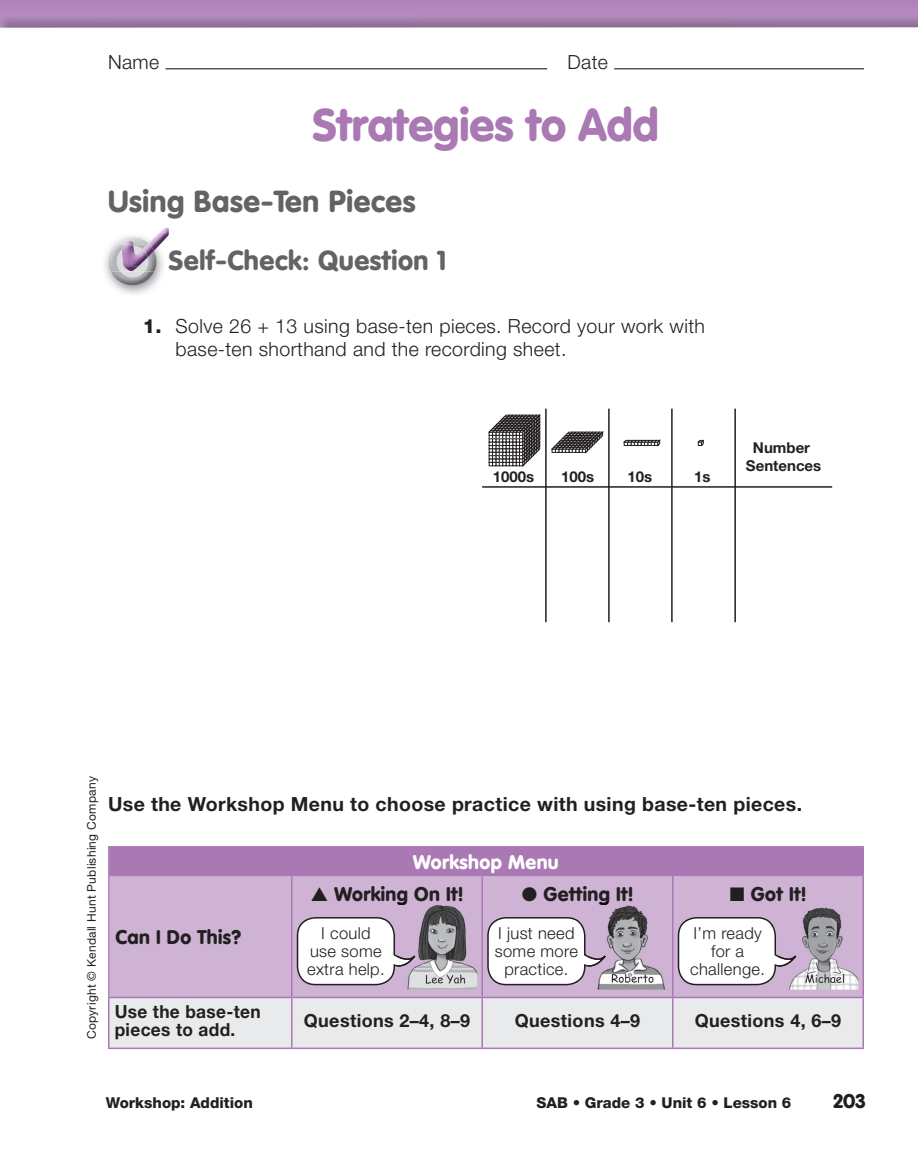
<style>
.page{position:relative;width:918px;height:1176px;background:#fff}
.page>*{position:absolute;margin:0;border:0;box-sizing:border-box;transform-origin:0 0}
.t1{font:900 45px "VAG Rounded Std";color:#aa78b3}
.t2{font:900 30px "VAG Rounded Std";letter-spacing:.02em;color:#636366}
.t3{font:900 27px "VAG Rounded Std";letter-spacing:.02em;color:#636366}
.t4{font:300 19.5px/22.5px "Helvetica Neue";letter-spacing:.02em;color:#231f20}
.t5{font:700 19.5px "Helvetica Neue";letter-spacing:.02em;color:#231f20}
.t6{font:900 19.5px "VAG Rounded Std";letter-spacing:.02em;color:#231f20}
.t7{font:900 19.5px "VAG Rounded Std";letter-spacing:.02em;color:#fff}
.t8{font:900 19.5px "VAG Rounded Std";color:#170414}
.t9{font:700 18px "Helvetica Neue";letter-spacing:.02em;color:#231f20}
.t10{font:700 18px/18px "Helvetica Neue";letter-spacing:.02em;color:#231f20;scale:.96 1}
.t11{font:300 16.5px/18px "Helvetica Neue";letter-spacing:.02em;color:#231f20;text-align:center}
.t12{font:800 15px "Helvetica Neue";color:#231f20}
.t13{font:700 15px/18px "Helvetica Neue";color:#231f20;text-align:center}
.t14{font:12px "Helvetica Neue";letter-spacing:.02em;color:#231f20}
.s1{font-weight:800}
</style>
<div class="page">
<div style="left:0;top:0;width:918px;height:13px;background:#b386bc"></div>
<hr style="left:166px;top:68px;width:381px;height:1px;background:#231f20">
<hr style="left:614px;top:68px;width:250px;height:1px;background:#231f20">
<div style="left:109px;top:846px;width:754px;height:29px;background:#aa78b3"></div>
<div style="left:110px;top:875px;width:752px;height:121px;background:#ceb3d5"></div>
<div style="left:110px;top:997px;width:752px;height:50px;background:#e9eaeb"></div>
<hr style="left:108px;top:847px;width:2px;height:28px;background:#b488bd">
<hr style="left:108px;top:845px;width:756px;height:2px;background:#aa78b3">
<hr style="left:862px;top:847px;width:2px;height:27px;background:#aa78b3">
<hr style="left:108px;top:875px;width:2px;height:121px;background:#b488bd">
<hr style="left:291px;top:875px;width:1px;height:121px;background:#aa78b3">
<hr style="left:482px;top:875px;width:1px;height:121px;background:#aa78b3">
<hr style="left:482px;top:874px;width:382px;height:1px;background:#aa78b3">
<hr style="left:672px;top:875px;width:2px;height:121px;background:#aa78b3">
<hr style="left:862px;top:875px;width:2px;height:121px;background:#aa78b3">
<hr style="left:108px;top:997px;width:2px;height:50px;background:#aa78b3">
<hr style="left:108px;top:996px;width:184px;height:1px;background:#aa78b3">
<hr style="left:108px;top:1047px;width:184px;height:1px;background:#aa78b3">
<hr style="left:291px;top:997px;width:1px;height:50px;background:#aa78b3">
<hr style="left:292px;top:996px;width:572px;height:1px;background:#aa78b3">
<hr style="left:482px;top:997px;width:1px;height:50px;background:#aa78b3">
<hr style="left:672px;top:997px;width:2px;height:50px;background:#aa78b3">
<hr style="left:862px;top:997px;width:2px;height:50px;background:#aa78b3">
<hr style="left:292px;top:1047px;width:572px;height:1px;background:#aa78b3">
<svg style="left:297px;top:916px;width:100px;height:69px"></svg>
<img style="left:397px;top:902px;width:80px;height:87px">
<img style="left:397px;top:902px;width:65px;height:2px">
<img style="left:397px;top:965px;width:18px;height:1px">
<img style="left:397px;top:955px;width:18px;height:10px">
<img style="left:588px;top:902px;width:80px;height:87px">
<img style="left:588px;top:902px;width:44px;height:2px">
<svg style="left:487px;top:916px;width:119px;height:69px"></svg>
<img style="left:588px;top:955px;width:18px;height:11px">
<img style="left:588px;top:955px;width:17px;height:10px">
<svg style="left:678px;top:916px;width:100px;height:69px"></svg>
<img style="left:778px;top:902px;width:80px;height:87px">
<img style="left:778px;top:965px;width:18px;height:1px">
<img style="left:778px;top:955px;width:18px;height:10px">
<img style="left:104px;top:236px;width:59px;height:58px">
<img style="left:115px;top:237px;width:33px;height:7px">
<img style="left:111px;top:271px;width:43px;height:14px">
<img style="left:109px;top:244px;width:48px;height:27px">
<img style="left:124px;top:266px;width:15px;height:5px">
<svg style="left:161px;top:228px;width:8px;height:10px"></svg>
<img style="left:148px;top:232px;width:18px;height:19px">
<img style="left:122px;top:257px;width:26px;height:9px">
<img style="left:124px;top:241px;width:26px;height:3px">
<img style="left:122px;top:244px;width:32px;height:13px">
<hr style="left:483px;top:486px;width:348px;height:1px;background:#231f20">
<hr style="left:545px;top:409px;width:2px;height:212px;background:#231f20">
<hr style="left:608px;top:409px;width:2px;height:212px;background:#231f20">
<hr style="left:671px;top:409px;width:2px;height:212px;background:#231f20">
<svg style="left:488px;top:414px;width:53px;height:53px"></svg>
<svg style="left:551px;top:431px;width:53px;height:22px"></svg>
<svg style="left:623px;top:439px;width:38px;height:7px"></svg>
<svg style="left:697px;top:439px;width:7px;height:7px"></svg>
<hr style="left:734px;top:409px;width:2px;height:212px;background:#231f20">
<p class="t4" style="left:108px;top:53px;width:53px">Name</p>
<p class="t4" style="left:567px;top:53px;width:42px">Date</p>
<h1 class="t1" style="left:313px;top:106px;width:347px">Strategies to Add</h1>
<h2 class="t2" style="left:108px;top:188px;width:309px">Using Base-Ten Pieces</h2>
<h3 class="t3" style="left:169px;top:249px;width:279px">Self-Check: Question 1</h3>
<p class="t4" style="left:175px;top:317px;width:531px;text-indent:-33px"><span class="s1">1.</span> Solve 26 + 13 using base-ten pieces. Record your work with base-ten shorthand and the recording sheet.</p>
<p class="t13" style="left:493px;top:469px;width:43px">1000s</p>
<p class="t13" style="left:561px;top:469px;width:35px">100s</p>
<p class="t13" style="left:628px;top:469px;width:26px">10s</p>
<p class="t13" style="left:694px;top:469px;width:18px">1s</p>
<p class="t13" style="left:746px;top:440px;width:77px">Number<br>Sentences</p>
<p class="t14" style="left:87px;top:1038px;width:264px;rotate:-90deg">Copyright © Kendall Hunt Publishing Company</p>
<p class="t5" style="left:108px;top:796px;width:696px">Use the Workshop Menu to choose practice with using base-ten pieces.</p>
<p class="t7" style="left:413px;top:853px;width:147px">Workshop Menu</p>
<p class="t6" style="left:116px;top:928px;width:127px">Can I Do This?</p>
<p class="t6" style="left:311px;top:885px;width:154px">▲ Workin On It!</p>
<p class="t11" style="left:307px;top:925px;width:79px">I could use some extra help.</p>
<p class="t8" style="left:397px;top:885px;width:13px">g</p>
<p class="t6" style="left:522px;top:885px;width:113px">● Gettin It!</p>
<p class="t11" style="left:495px;top:925px;width:85px">I just need some more practice.</p>
<p class="t8" style="left:599px;top:885px;width:13px">g</p>
<p class="t6" style="left:730px;top:885px;width:78px">■ Got It!</p>
<p class="t11" style="left:690px;top:925px;width:76px">I’m ready for a challenge.</p>
<p class="t10" style="left:115px;top:1004px;width:154px">Use the base-ten pieces to add.</p>
<p class="t9" style="left:304px;top:1014px;width:168px">Questions 2–4, 8–9</p>
<p class="t9" style="left:515px;top:1014px;width:127px">Questions 4–9</p>
<p class="t9" style="left:695px;top:1014px;width:148px">Questions 4, 6–9</p>
<p class="t12" style="left:106px;top:1097px;width:149px">Workshop: Addition</p>
<p class="t12" style="left:537px;top:1097px;width:256px">SAB • Grade 3 • Unit 6 • Lesson 6</p>
<p class="t6" style="left:833px;top:1092px;width:34px">203</p>
</div>
